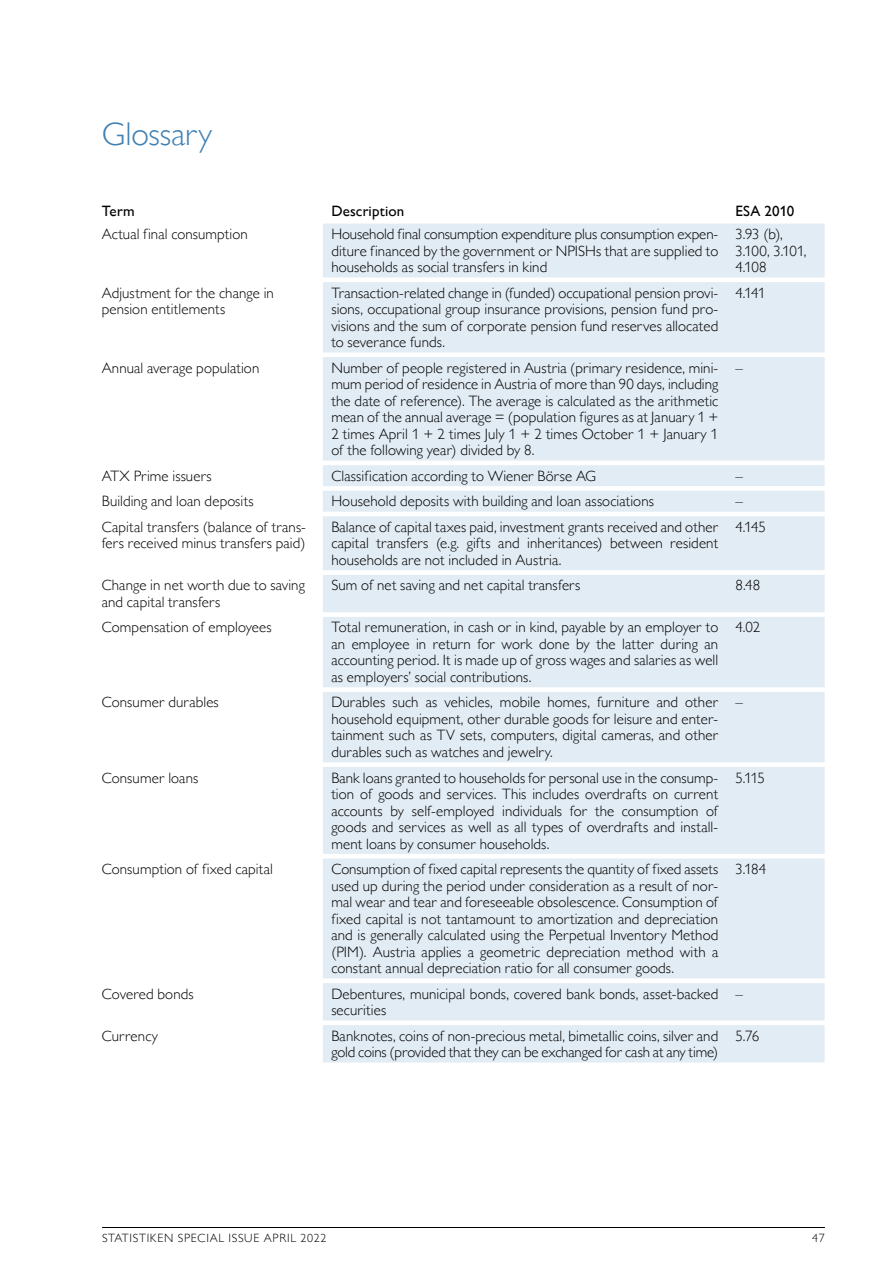
<style>
.page{position:relative;width:893px;height:1263px;background:#fff}
.page>*{position:absolute;margin:0;border:0;box-sizing:border-box;transform-origin:0 0}
.t1{font:300 33px "Gill Sans MT Pro";color:#4081b3}
.t2{font:300 15px/16.5px "Gill Sans MT Pro";letter-spacing:.005em;color:#000;text-align:justify}
.t3{font:300 15px/16.5px "Gill Sans MT Pro";letter-spacing:-.025em;color:#000}
.t4{font:500 15px "Gill Sans MT Pro";letter-spacing:.01em;color:#000}
.t5{font:300 12px "Gill Sans MT Pro";letter-spacing:.06em;color:#000}
</style>
<div class="page">
<hr style="left:102px;top:1227px;width:723px;height:1px;background:#000">
<svg style="left:323px;top:224px;width:502px;height:838px;background:#e3edf4"></svg>
<h1 class="t1" style="left:102px;top:114px;width:111px">Glossary</h1>
<p class="t4" style="left:102px;top:202px;width:34px">Term</p>
<p class="t4" style="left:331px;top:202px;width:74px">Description</p>
<p class="t4" style="left:735px;top:202px;width:61px">ESA 2010</p>
<p class="t2" style="left:102px;top:226px;width:148px">Actual final consumption</p>
<p class="t2" style="left:331px;top:226px;width:388px">Household final consumption expenditure plus consumption expen&shy;diture financed by the government or NPISHs that are supplied to households as social transfers in kind</p>
<p class="t3" style="left:735px;top:226px;width:73px">3.93 (b),<br>3.100, 3.101,<br>4.108</p>
<p class="t2" style="left:102px;top:284px;width:174px">Adjustment for the change in pension entitlements</p>
<p class="t2" style="left:331px;top:284px;width:388px">Transaction-related change in (funded) occupational pension provi&shy;sions, occupational group insurance provisions, pension fund pro&shy;visions and the sum of corporate pension fund reserves allocated to severance funds.</p>
<p class="t2" style="left:735px;top:284px;width:32px">4.141</p>
<p class="t2" style="left:102px;top:359px;width:159px">Annual average population</p>
<p class="t2" style="left:331px;top:359px;width:388px">Number of people registered in Austria (primary residence, mini&shy;mum period of residence in Austria of more than 90 days, including the date of reference). The average is calculated as the arithmetic mean of the annual average = (population figures as at January 1 + 2 times April 1 + 2 times July 1 + 2 times October 1 + January 1 of the following year) divided by 8.</p>
<p class="t2" style="left:735px;top:359px;width:9px">–</p>
<p class="t2" style="left:102px;top:467px;width:112px">ATX Prime issuers</p>
<p class="t2" style="left:331px;top:467px;width:266px">Classification according to Wiener Börse AG</p>
<p class="t2" style="left:735px;top:467px;width:9px">–</p>
<p class="t2" style="left:102px;top:493px;width:154px">Building and loan deposits</p>
<p class="t2" style="left:331px;top:493px;width:324px">Household deposits with building and loan associations</p>
<p class="t2" style="left:735px;top:493px;width:9px">–</p>
<p class="t2" style="left:102px;top:518px;width:206px">Capital transfers (balance of trans&shy;fers received minus transfers paid)</p>
<p class="t2" style="left:331px;top:518px;width:388px">Balance of capital taxes paid, investment grants received and other capital transfers (e.g. gifts and inheritances) between resident households are not included in Austria.</p>
<p class="t2" style="left:735px;top:518px;width:32px">4.145</p>
<p class="t2" style="left:102px;top:577px;width:205px">Change in net worth due to saving and capital transfers</p>
<p class="t2" style="left:331px;top:577px;width:250px">Sum of net saving and net capital transfers</p>
<p class="t2" style="left:735px;top:577px;width:26px">8.48</p>
<p class="t2" style="left:102px;top:619px;width:171px">Compensation of employees</p>
<p class="t2" style="left:331px;top:619px;width:388px">Total remuneration, in cash or in kind, payable by an employer to an employee in return for work done by the latter during an accounting period. It is made up of gross wages and salaries as well as employers’ social contributions.</p>
<p class="t2" style="left:735px;top:619px;width:27px">4.02</p>
<p class="t2" style="left:102px;top:694px;width:119px">Consumer durables</p>
<p class="t2" style="left:331px;top:694px;width:388px">Durables such as vehicles, mobile homes, furniture and other household equipment, other durable goods for leisure and enter&shy;tainment such as TV sets, computers, digital cameras, and other durables such as watches and jewelry.</p>
<p class="t2" style="left:735px;top:694px;width:9px">–</p>
<p class="t2" style="left:102px;top:769px;width:98px">Consumer loans</p>
<p class="t2" style="left:331px;top:769px;width:388px">Bank loans granted to households for personal use in the consump&shy;tion of goods and services. This includes overdrafts on current accounts by self-employed individuals for the consumption of goods and services as well as all types of overdrafts and install&shy;ment loans by consumer households.</p>
<p class="t2" style="left:735px;top:769px;width:31px">5.115</p>
<p class="t2" style="left:102px;top:860px;width:173px">Consumption of fixed capital</p>
<p class="t2" style="left:331px;top:860px;width:388px">Consumption of fixed capital represents the quantity of fixed assets used up during the period under consideration as a result of nor&shy;mal wear and tear and foreseeable obsolescence. Consumption of fixed capital is not tantamount to amortization and depreciation and is generally calculated using the Perpetual Inventory Method (PIM). Austria applies a geometric depreciation method with a constant annual depreciation ratio for all consumer goods.</p>
<p class="t2" style="left:735px;top:860px;width:33px">3.184</p>
<p class="t2" style="left:102px;top:985px;width:93px">Covered bonds</p>
<p class="t2" style="left:331px;top:985px;width:388px">Debentures, municipal bonds, covered bank bonds, asset-backed securities</p>
<p class="t2" style="left:102px;top:1027px;width:58px">Currency</p>
<p class="t2" style="left:331px;top:1027px;width:388px">Banknotes, coins of non-precious metal, bimetallic coins, silver and gold coins (provided that they can be exchanged for cash at any time)</p>
<p class="t2" style="left:735px;top:1027px;width:26px">5.76</p>
<p class="t5" style="left:102px;top:1231px;width:226px">STATISTIKEN SPECIAL ISSUE APRIL 2022</p>
<p class="t5" style="left:812px;top:1231px;width:14px">47</p>
</div>
